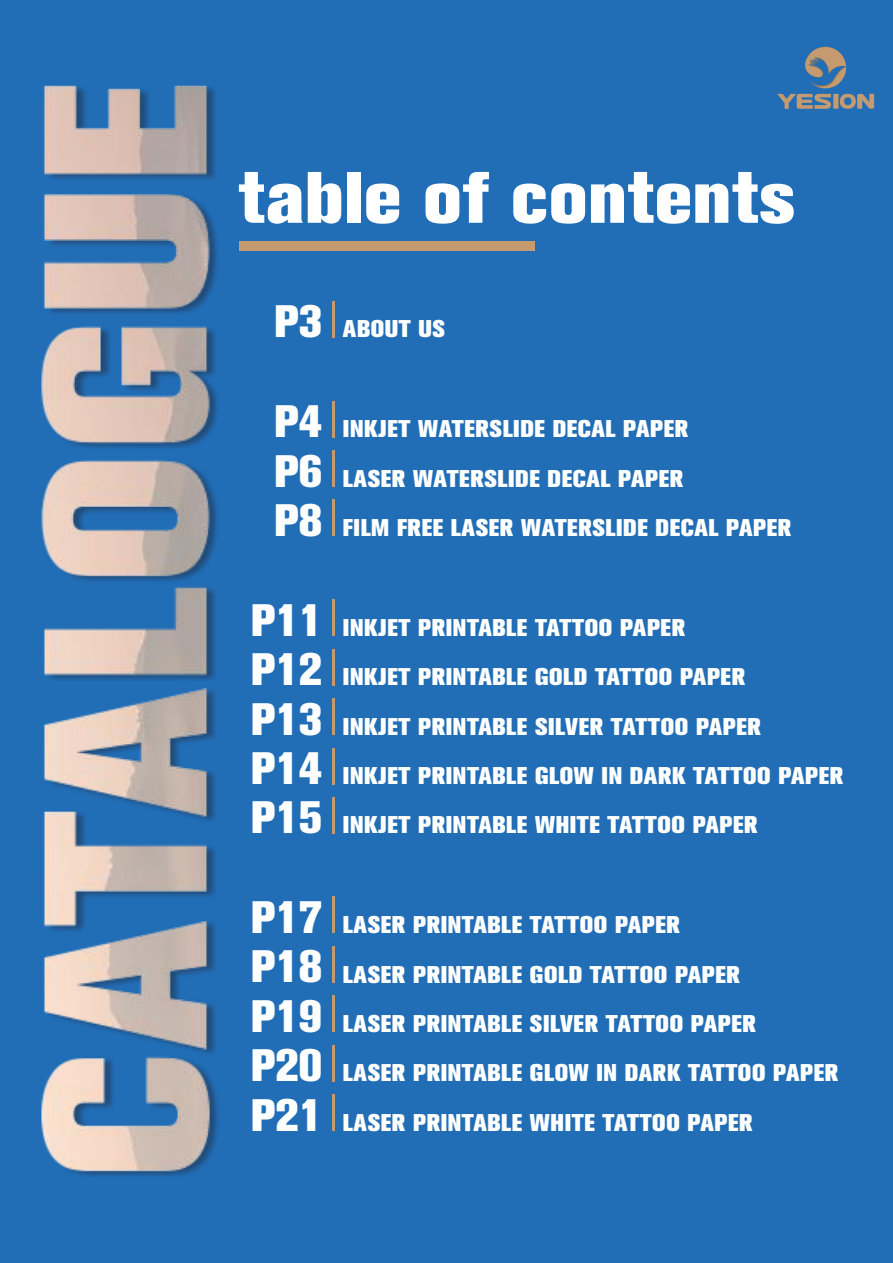
<style>
.page{position:relative;width:893px;height:1263px;background:#216eb7}
.page>*{position:absolute;margin:0;border:0;box-sizing:border-box;transform-origin:0 0}
.t1{font:800 72px "Akzidenz Grotesk BQ";letter-spacing:.025em;color:#fff}
.t2{font:800 45px "Akzidenz Grotesk BQ";color:#fff}
.t3{font:800 24px/49.3px "Akzidenz Grotesk BQ";letter-spacing:.025em;color:#fff}
.s1{font-size:45px}
</style>
<div class="page">
<div style="left:239px;top:241px;width:295px;height:9px;background:#c59a6f"></div>
<img style="left:41px;top:85px;width:175px;height:1091px">
<hr style="left:332px;top:301px;width:2px;height:36px;background:#c59a6f">
<hr style="left:332px;top:402px;width:2px;height:36px;background:#c59a6f">
<hr style="left:332px;top:451px;width:2px;height:36px;background:#c59a6f">
<hr style="left:332px;top:500px;width:2px;height:36px;background:#c59a6f">
<hr style="left:332px;top:600px;width:2px;height:36px;background:#c59a6f">
<hr style="left:332px;top:649px;width:2px;height:36px;background:#c59a6f">
<hr style="left:332px;top:699px;width:2px;height:36px;background:#c59a6f">
<hr style="left:332px;top:748px;width:2px;height:36px;background:#c59a6f">
<hr style="left:332px;top:797px;width:2px;height:36px;background:#c59a6f">
<hr style="left:332px;top:897px;width:2px;height:36px;background:#c59a6f">
<hr style="left:332px;top:946px;width:2px;height:36px;background:#c59a6f">
<hr style="left:332px;top:996px;width:2px;height:36px;background:#c59a6f">
<hr style="left:332px;top:1045px;width:2px;height:36px;background:#c59a6f">
<hr style="left:332px;top:1094px;width:2px;height:36px;background:#c59a6f">
<svg style="left:777px;top:47px;width:97px;height:62px"></svg>
<h1 class="t1" style="left:239px;top:156px;width:557px">table of contents</h1>
<p class="t3" style="left:275px;top:305px;width:172px"><span class="s1">P3</span> ABOUT US</p>
<p class="t3" style="left:275px;top:404px;width:415px"><span class="s1">P4</span> INKJET WATERSLIDE DECAL PAPER<br><span class="s1">P6</span> LASER WATERSLIDE DECAL PAPER</p>
<h2 class="t2" style="left:275px;top:494px;width:49px">P8</h2>
<p class="t3" style="left:343px;top:503px;width:450px">FILM FREE LASER WATERSLIDE DECAL PAPER</p>
<p class="t3" style="left:251px;top:603px;width:594px"><span class="s1">P11</span> INKJET PRINTABLE TATTOO PAPER<br><span class="s1">P12</span> INKJET PRINTABLE GOLD TATTOO PAPER<br><span class="s1">P13</span> INKJET PRINTABLE SILVER TATTOO PAPER<br><span class="s1">P14</span> INKJET PRINTABLE GLOW IN DARK TATTOO PAPER <span class="s1">P15</span> INKJET PRINTABLE WHITE TATTOO PAPER</p>
<p class="t3" style="left:251px;top:900px;width:589px"><span class="s1">P17</span> LASER PRINTABLE TATTOO PAPER<br><span class="s1">P18</span> LASER PRINTABLE GOLD TATTOO PAPER<br><span class="s1">P19</span> LASER PRINTABLE SILVER TATTOO PAPER<br><span class="s1">P20</span> LASER PRINTABLE GLOW IN DARK TATTOO PAPER <span class="s1">P21</span> LASER PRINTABLE WHITE TATTOO PAPER</p>
</div>
